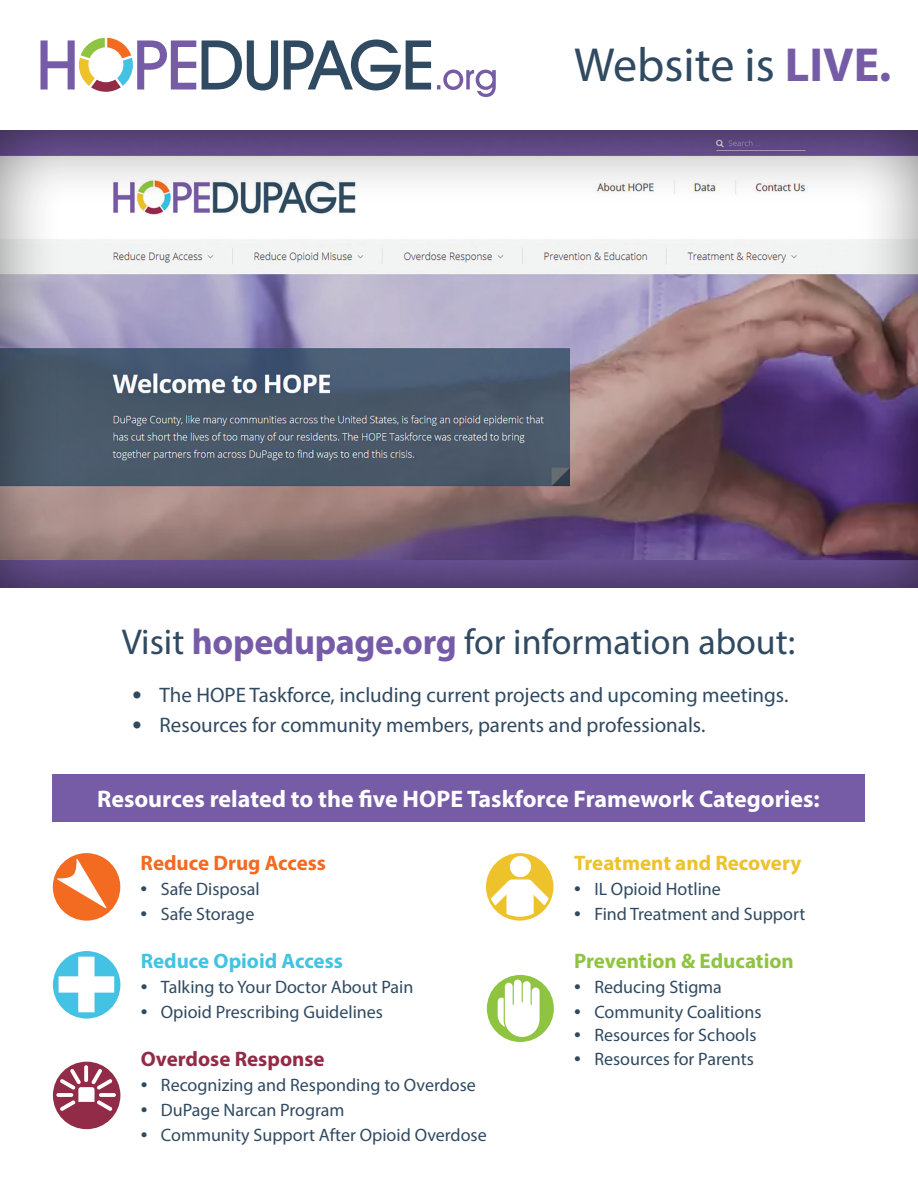
<style>
.page{position:relative;width:918px;height:1188px;background:#fff}
.page>*{position:absolute;margin:0;border:0;box-sizing:border-box;transform-origin:0 0}
.t1{font:48px "Myriad Pro";color:#304a61}
.t2{font:36px "Myriad Pro";color:#304a61}
.t3{font:700 24px "Myriad Pro";color:#fff}
.t4{font:21px "Myriad Pro";color:#304a61}
.t5{font:700 21px "Myriad Pro";color:#8fc440}
.t6{font:700 21px "Myriad Pro";color:#edc22b}
.t7{font:700 21px "Myriad Pro";color:#44c2e3}
.t8{font:700 21px "Myriad Pro";color:#922b48}
.t9{font:700 21px "Myriad Pro";color:#f36a21}
.t10{font:18px "Myriad Pro";color:#304a61}
.s1{font-weight:700;color:#765ca7}
.s2{font-weight:700;font-size:27px}
.s3{font-size:24px}
</style>
<div class="page">
<div style="left:53px;top:774px;width:812px;height:48px;background:#765ca7"></div>
<svg style="left:202px;top:40px;width:76px;height:50px"></svg>
<svg style="left:284px;top:40px;width:147px;height:50px"></svg>
<svg style="left:40px;top:38px;width:156px;height:54px"></svg>
<div style="left:0;top:130px;width:918px;height:460px;background:#231f20;opacity:.75"></div>
<div style="left:53px;top:853px;width:67px;height:68px;background:#f36a21;border-radius:50%"></div>
<svg style="left:57px;top:859px;width:50px;height:49px"></svg>
<svg style="left:53px;top:951px;width:67px;height:68px"></svg>
<svg style="left:59px;top:957px;width:55px;height:55px"></svg>
<div style="left:53px;top:1062px;width:67px;height:67px;background:#922b48;border-radius:50%"></div>
<svg style="left:84px;top:1065px;width:4px;height:17px"></svg>
<svg style="left:56px;top:1093px;width:17px;height:4px"></svg>
<svg style="left:99px;top:1093px;width:17px;height:4px"></svg>
<svg style="left:60px;top:1069px;width:52px;height:42px"></svg>
<svg style="left:486px;top:853px;width:68px;height:68px"></svg>
<svg style="left:491px;top:855px;width:58px;height:62px"></svg>
<div style="left:487px;top:975px;width:67px;height:67px;background:#8fc440;border-radius:50%"></div>
<svg style="left:498px;top:980px;width:42px;height:57px"></svg>
<svg style="left:437px;top:70px;width:59px;height:27px"></svg>
<p class="t1" style="left:574px;top:36px;width:319px">Website is <span class="s1">LIVE.</span></p>
<p class="t2" style="left:122px;top:619px;width:675px">Visit <span class="s1">hopedupage.org</span> for information about:</p>
<p class="t4" style="left:133px;top:682px;width:657px"><span class="s2">•</span> The HOPE Taskforce, including current projects and upcoming meetings.</p>
<p class="t4" style="left:133px;top:712px;width:574px"><span class="s2">•</span> Resources for community members, parents and professionals.</p>
<p class="t3" style="left:97px;top:783px;width:724px">Resources related to the five HOPE Taskforce Framework Categories:</p>
<p class="t9" style="left:141px;top:849px;width:187px">Reduce Drug Access</p>
<p class="t10" style="left:141px;top:878px;width:121px"><span class="s3">•</span> Safe Disposal</p>
<p class="t10" style="left:141px;top:902px;width:115px"><span class="s3">•</span> Safe Storage</p>
<p class="t7" style="left:141px;top:947px;width:204px">Reduce Opioid Access</p>
<p class="t10" style="left:141px;top:975px;width:274px"><span class="s3">•</span> Talking to Your Doctor About Pain</p>
<p class="t10" style="left:141px;top:1000px;width:244px"><span class="s3">•</span> Opioid Prescribing Guidelines</p>
<p class="t8" style="left:141px;top:1045px;width:185px">Overdose Response</p>
<p class="t10" style="left:141px;top:1074px;width:337px"><span class="s3">•</span> Recognizing and Responding to Overdose</p>
<p class="t10" style="left:141px;top:1099px;width:205px"><span class="s3">•</span> DuPage Narcan Program</p>
<p class="t10" style="left:141px;top:1123px;width:348px"><span class="s3">•</span> Community Support After Opioid Overdose</p>
<p class="t6" style="left:574px;top:849px;width:229px">Treatment and Recovery</p>
<p class="t10" style="left:574px;top:878px;width:148px"><span class="s3">•</span> IL Opioid Hotline</p>
<p class="t10" style="left:574px;top:902px;width:233px"><span class="s3">•</span> Find Treatment and Support</p>
<p class="t5" style="left:574px;top:947px;width:221px">Prevention &amp; Education</p>
<p class="t10" style="left:574px;top:976px;width:149px"><span class="s3">•</span> Reducing Stigma</p>
<p class="t10" style="left:574px;top:1000px;width:189px"><span class="s3">•</span> Community Coalitions</p>
<p class="t10" style="left:574px;top:1024px;width:184px"><span class="s3">•</span> Resources for Schools</p>
<p class="t10" style="left:574px;top:1048px;width:181px"><span class="s3">•</span> Resources for Parents</p>
</div>
